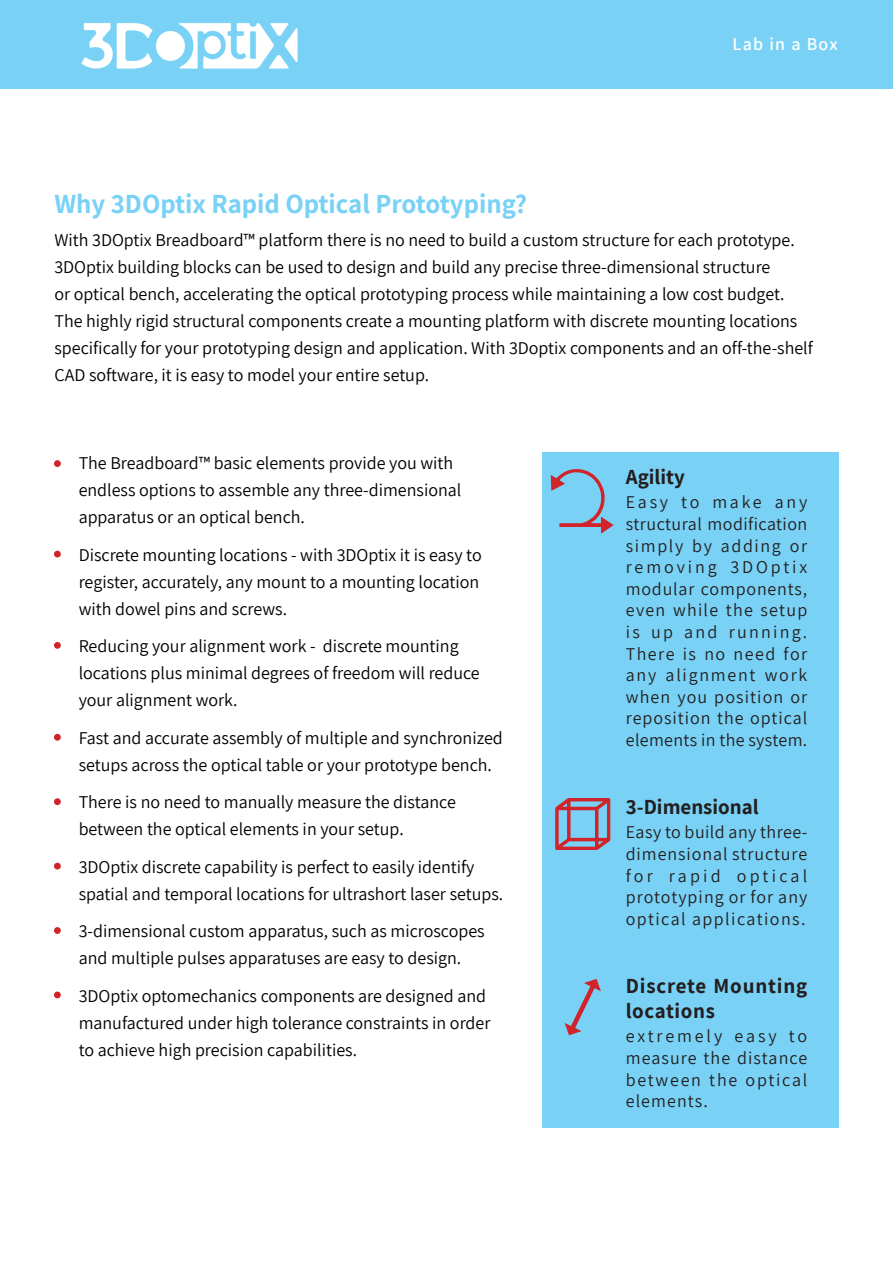
<style>
.page{position:relative;width:893px;height:1263px;background:#fff}
.page>*{position:absolute;margin:0;border:0;box-sizing:border-box;transform-origin:0 0}
.t1{font:700 27px "Assistant";color:#79d2f6}
.t2{font:700 21px/25.2px "Assistant";letter-spacing:.025em;color:#231f20}
.t3{font:700 21px "Assistant";color:#231f20}
.t4{font:18px/27px "Assistant";color:#000}
.t5{font:18px/21.6px "Assistant";letter-spacing:.055em;color:#231f20}
.t6{font:18px "Assistant";letter-spacing:.025em;color:#231f20}
.t7{font:18px "Assistant";letter-spacing:.095em;color:#231f20}
.t8{font:600 18px "Assistant";letter-spacing:.07em;color:#fff}
</style>
<div class="page">
<div style="left:542px;top:453px;width:297px;height:675px;background:#79d2f6"></div>
<div style="left:0;top:0;width:893px;height:89px;background:#79d2f6"></div>
<div style="left:54px;top:642px;width:7px;height:7px;border:2px solid #d1232a;border-radius:50%"></div>
<div style="left:54px;top:551px;width:7px;height:6px;border:2px solid #d1232a;border-radius:50%"></div>
<div style="left:54px;top:460px;width:7px;height:7px;border:2px solid #d1232a;border-radius:50%"></div>
<div style="left:54px;top:734px;width:7px;height:7px;border:2px solid #d1232a;border-radius:50%"></div>
<div style="left:54px;top:798px;width:7px;height:7px;border:2px solid #d1232a;border-radius:50%"></div>
<div style="left:54px;top:927px;width:7px;height:7px;border:2px solid #d1232a;border-radius:50%"></div>
<div style="left:54px;top:863px;width:7px;height:6px;border:2px solid #d1232a;border-radius:50%"></div>
<div style="left:54px;top:991px;width:7px;height:7px;border:2px solid #d1232a;border-radius:50%"></div>
<img style="left:81px;top:23px;width:217px;height:46px">
<svg style="left:550px;top:469px;width:64px;height:65px"></svg>
<svg style="left:555px;top:798px;width:55px;height:52px"></svg>
<svg style="left:564px;top:979px;width:37px;height:57px"></svg>
<p class="t8" style="left:733px;top:32px;width:107px">Lab in a Box</p>
<p class="t1" style="left:54px;top:185px;width:474px">Why 3DOptix Rapid Optical Prototyping?</p>
<p class="t4" style="left:54px;top:225px;width:760px">With 3DOptix Breadboard™ platform there is no need to build a custom structure for each prototype.<br>3DOptix building blocks can be used to design and build any precise three-dimensional structure<br>or optical bench, accelerating the optical prototyping process while maintaining a low cost budget.<br>The highly rigid structural components create a mounting platform with discrete mounting locations specifically for your prototyping design and application. With 3Doptix components and an off-the-shelf CAD software isit, easy to model your entire setup.</p>
<p class="t4" style="left:79px;top:449px;width:384px">The Breadboard™ basic elements provide you with endless options to assemble any three-dimensional apparatus or an optical bench.</p>
<p class="t4" style="left:79px;top:540px;width:405px">Discrete mounting locations - with 3DOptix isit easy to register, accurately, any mount to a mounting location with dowel pins and screws.</p>
<p class="t4" style="left:79px;top:632px;width:403px">Reducing your alignment work - discrete mounting locations plus minimal degrees of freedom will reduce your alignment work.</p>
<p class="t4" style="left:79px;top:723px;width:426px">Fast and accurate assembly of multiple and synchronized setups across the optical table or your prototype bench.</p>
<p class="t4" style="left:79px;top:788px;width:379px">There is no need to manually measure the distance between the optical elements in your setup.</p>
<p class="t4" style="left:79px;top:852px;width:426px">3DOptix discrete capability is perfect to easily identify spatial and temporal locations for ultrashort laser setups.</p>
<p class="t4" style="left:79px;top:917px;width:408px">3-dimensional custom apparatus, such as microscopes and multiple pulses apparatuses are easy to design.</p>
<p class="t4" style="left:79px;top:981px;width:413px">3DOptix optomechanics components are designed and manufactured under high tolerance constraints in order to achieve high precision capabilities.</p>
<p class="t3" style="left:626px;top:463px;width:61px">Agility</p>
<p class="t5" style="left:712px;top:491px;width:51px">make</p>
<p class="t5" style="left:626px;top:491px;width:44px">E a ys</p>
<p class="t6" style="left:626px;top:512px;width:183px">structural modification</p>
<p class="t5" style="left:790px;top:534px;width:19px">or</p>
<p class="t5" style="left:681px;top:491px;width:20px">ot</p>
<p class="t5" style="left:775px;top:491px;width:34px">any</p>
<p class="t5" style="left:626px;top:534px;width:59px">simply</p>
<p class="t5" style="left:692px;top:534px;width:21px">by</p>
<p class="t5" style="left:721px;top:534px;width:62px">adding</p>
<p class="t5" style="left:626px;top:555px;width:92px">er m o v ni g</p>
<p class="t5" style="left:626px;top:577px;width:183px">modular components,</p>
<p class="t5" style="left:626px;top:599px;width:183px">even while the setup</p>
<p class="t5" style="left:729px;top:620px;width:80px">ur nn ni g.</p>
<p class="t5" style="left:730px;top:555px;width:78px">3 D O p xit</p>
<p class="t5" style="left:684px;top:620px;width:35px">and</p>
<p class="t5" style="left:626px;top:620px;width:16px">si</p>
<p class="t5" style="left:651px;top:620px;width:23px">up</p>
<p class="t5" style="left:626px;top:642px;width:50px">There</p>
<p class="t5" style="left:683px;top:642px;width:15px">is</p>
<p class="t5" style="left:704px;top:642px;width:22px">no</p>
<p class="t5" style="left:734px;top:642px;width:43px">need</p>
<p class="t5" style="left:784px;top:642px;width:25px">for</p>
<p class="t7" style="left:666px;top:663px;width:91px">alignment</p>
<p class="t5" style="left:765px;top:663px;width:44px">work</p>
<p class="t5" style="left:626px;top:663px;width:183px">any<br>when you position or reposition the optical elements in the system.</p>
<p class="t3" style="left:626px;top:793px;width:134px">3-Dimensional</p>
<p class="t5" style="left:626px;top:842px;width:183px">dimensional structure</p>
<p class="t6" style="left:626px;top:820px;width:183px">Easy to build any three-</p>
<p class="t5" style="left:737px;top:864px;width:72px">o p cit a l</p>
<p class="t5" style="left:626px;top:864px;width:183px">of r<br>prototyping or for any optical applications.</p>
<p class="t5" style="left:669px;top:864px;width:53px">ar p di</p>
<p class="t2" style="left:626px;top:973px;width:183px">Discrete Mounting locations</p>
<p class="t5" style="left:789px;top:1025px;width:20px">ot</p>
<p class="t5" style="left:626px;top:1025px;width:98px">e ertx m e yl</p>
<p class="t5" style="left:626px;top:1046px;width:183px">measure the distance</p>
<p class="t7" style="left:746px;top:1067px;width:63px">optical</p>
<p class="t5" style="left:735px;top:1025px;width:44px">e a ys</p>
<p class="t5" style="left:626px;top:1068px;width:84px">between elements.</p>
<p class="t5" style="left:709px;top:1068px;width:30px">the</p>
</div>
